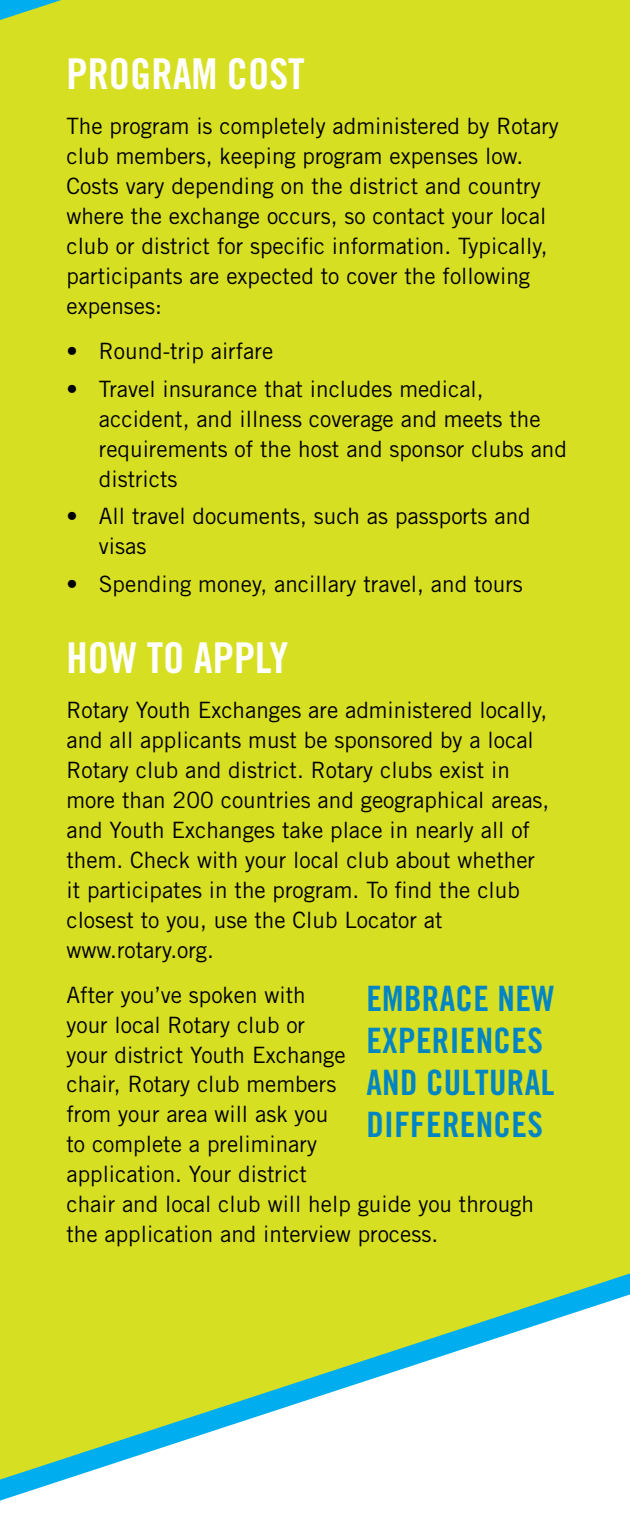
<style>
.page{position:relative;width:630px;height:1530px;background:#fff}
.page>*{position:absolute;margin:0;border:0;box-sizing:border-box;transform-origin:0 0}
.t1{font:42.5px "Trade Gothic LT Std Bd Cn 20";color:#fff}
.t2{font:35px/42px "Trade Gothic LT Std Bd Cn 20";letter-spacing:.01em;color:#0085c3}
.t3{font:22.5px/30px "Trade Gothic LT Std";color:#000}
</style>
<div class="page">
<div style="left:0;top:300px;width:630px;height:816px;background:#d7df23"></div>
<div style="left:0;top:0;width:630px;height:300px;background:#d7df23"></div>
<svg style="left:0;top:1116px;width:630px;height:385px"></svg>
<h1 class="t1" style="left:66px;top:48px;width:240px">PROGRAM COST</h1>
<p class="t3" style="left:66px;top:111px;width:494px">The program is completely administered by Rotary club members, keeping program expenses low.<br>Costs vary depending on the district and country where the exchange occurs, so contact your local club or district for specific information. Typically, participants are expected to cover the following expenses:</p>
<p class="t3" style="left:66px;top:336px;width:208px">• Round-trip airfare</p>
<p class="t3" style="left:99px;top:373px;width:470px;text-indent:-32px">• Travel insurance that includes medical, accident, and illness coverage and meets the requirements of the host and sponsor clubs and districts</p>
<p class="t3" style="left:99px;top:501px;width:433px;text-indent:-32px">• All travel documents, such as passports and visas</p>
<p class="t3" style="left:66px;top:568px;width:458px">• Spending money, ancillary travel, and tours</p>
<h1 class="t1" style="left:66px;top:632px;width:223px">HOW TO APPLY</h1>
<p class="t3" style="left:66px;top:694px;width:485px">Rotary Youth Exchanges are administered locally, and all applicants must be sponsored by a local Rotary club and district. Rotary clubs exist in more than 200 countries and geographical areas, and Youth Exchanges take place in nearly all of them. Check with your local club about whether it participates in the program. To find the club closest to you, use the Club Locator at www.rotary.org.</p>
<p class="t3" style="left:66px;top:979px;width:469px">After you’ve spoken with<br>your local Rotary club or<br>your district Youth Exchange<br>chair, Rotary club members<br>from your area will ask you<br>to complete a preliminary<br>application. Your district<br>chair and local club will help guide you through the application and interview process.</p>
<h2 class="t2" style="left:366px;top:977px;width:151px">EMBRACE NEW<br>EXPERIENCE</h2>
<h2 class="t2" style="left:366px;top:1019px;width:189px;text-indent:161px">S<br>AND CU LTURAL<br>DIFFERENCE</h2>
<h2 class="t2" style="left:527px;top:1103px;width:17px">S</h2>
</div>
